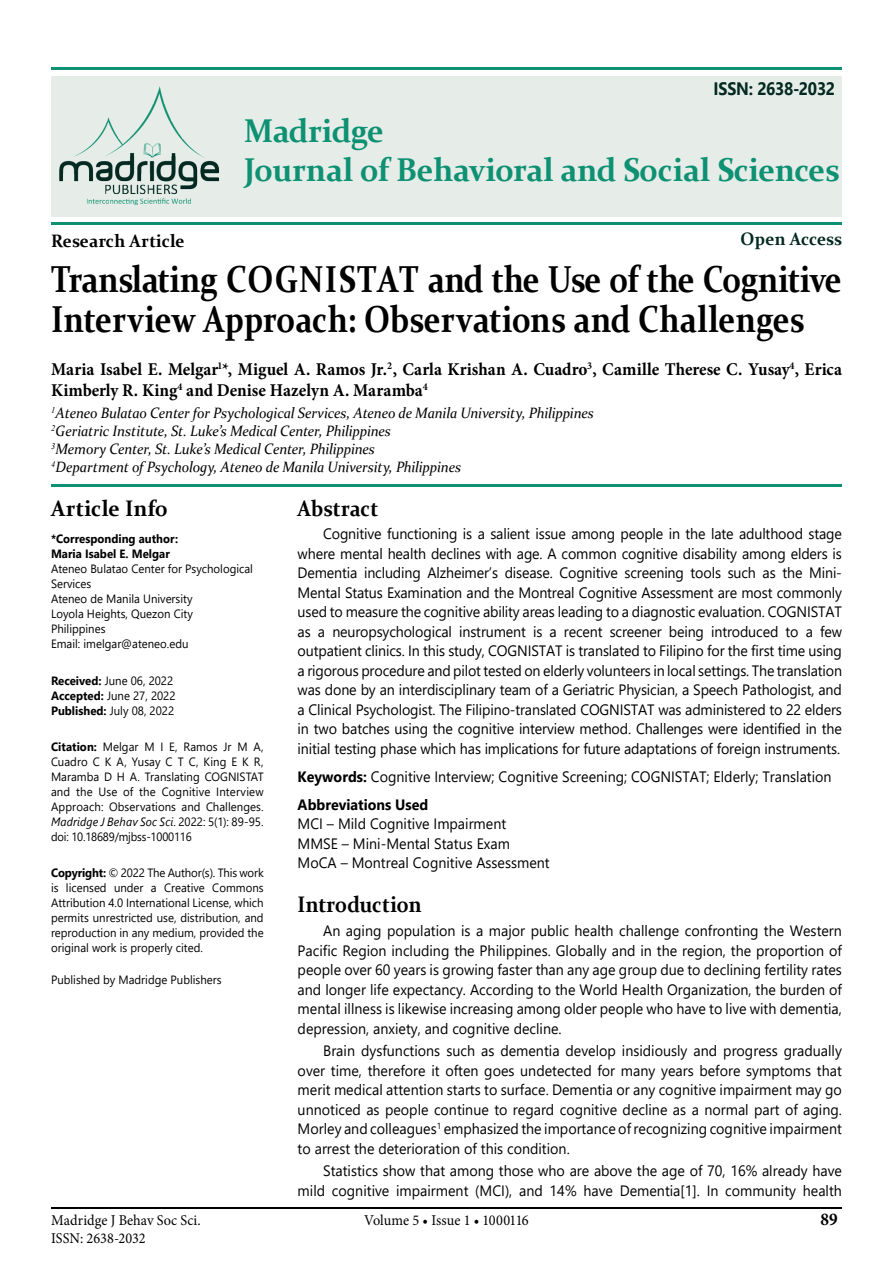
<style>
.page{position:relative;width:893px;height:1263px;background:#fff}
.page>*{position:absolute;margin:0;border:0;box-sizing:border-box;transform-origin:0 0}
.t1{font:700 37.5px/40.5px "Constantia";letter-spacing:-.005em;color:#000;scale:.85 1}
.t2{font:700 33px/39px "Constantia";letter-spacing:-.01em;color:#0e9172;scale:.95 1}
.MainHeading{font:700 22.5px "Constantia";letter-spacing:.005em;color:#000;scale:.9 1}
.MainHeading-2{font:700 22.5px "Constantia";letter-spacing:.005em;color:#000;scale:.95 1}
.AuthorNames{font:700 18px/21.6px "Minion Pro";color:#000;scale:.95 1}
.t3{font:700 18px "Constantia";color:#000;scale:.95 1}
.t4{font:700 18px "Segoe UI";letter-spacing:-.02em;color:#032920;scale:.9 1}
.t5{font:700 18px "Constantia";color:#032920;scale:.95 1}
.BodyText1stPara{font:15px/19.5px "Segoe UI";color:#000;text-align:justify;scale:.95 1}
.BodyText2ndPara{font:15px/19.5px "Segoe UI";color:#000;text-align:justify;scale:.95 1}
.Affiliations{font:italic 15px "Constantia";letter-spacing:-.01em;color:#000;scale:.95 1}
.BodyText{font:15px "Segoe UI";color:#000;scale:.95 1}
.t6{font:15px "Minion Pro";color:#000;scale:.95 1}
.SubHeading{font:700 15px "Segoe UI";color:#000;scale:.95 1}
.t7{font:12px/15px "Segoe UI";color:#000;text-align:justify;scale:.95 1}
.t8{font:700 12px "Segoe UI";color:#000;scale:.95 1}
.t9{font:12px "Segoe UI";color:#000;scale:.93 1}
.s1{font-weight:700}
.s2{font-style:italic}
</style>
<div class="page">
<hr style="left:51px;top:1208px;width:791px;height:1px;background:#000">
<div style="left:51px;top:76px;width:791px;height:140px;background:#e6ede9"></div>
<hr style="left:51px;top:223px;width:791px;height:2px;background:#0e9172">
<hr style="left:51px;top:68px;width:791px;height:2px;background:#0e9172">
<img style="left:59px;top:86px;width:160px;height:120px">
<hr style="left:51px;top:485px;width:791px;height:2px;background:#0e9172">
<p class="t4" style="left:713px;top:71px;width:137px">ISSN: 2638-2032</p>
<h2 class="t2" style="left:244px;top:109px;width:628px">Madridge<br>Journal of Behavioral and Social Sciences</h2>
<p class="t3" style="left:51px;top:229px;width:142px">Research Article</p>
<p class="t5" style="left:741px;top:226px;width:108px">Open Access</p>
<p class="t1" style="left:51px;top:257px;width:932px">Translating COGNISTAT and the Use of the Cognitive<br>Interview Approach: Observations and Challenges</p>
<p class="AuthorNames" style="left:51px;top:358px;width:834px">Maria Isabel E. Melgar<sup>1</sup>*, Miguel A. Ramos Jr.<sup>2</sup>, Carla Krishan A. Cuadro<sup>3</sup>, Camille Therese C. Yusay<sup>4</sup>, Erica<br>Kimberly R. King<sup>4</sup> and Denise Hazelyn A. Maramba<sup>4</sup></p>
<p class="Affiliations" style="left:51px;top:403px;width:573px"><sup>1</sup>Ateneo Bulatao Center for Psychological Services, Ateneo de Manila University, Philippines</p>
<p class="Affiliations" style="left:51px;top:421px;width:359px"><sup>2</sup>Geriatric Institute, St. Luke’s Medical Center, Philippines</p>
<p class="Affiliations" style="left:51px;top:439px;width:342px"><sup>3</sup>Memory Center, St. Luke’s Medical Center, Philippines</p>
<p class="Affiliations" style="left:51px;top:457px;width:433px"><sup>4</sup>Department of Psychology, Ateneo de Manila University, Philippines</p>
<p class="MainHeading-2" style="left:51px;top:492px;width:125px">Article Info</p>
<p class="t8" style="left:51px;top:528px;width:135px">*Corresponding author:</p>
<p class="t8" style="left:51px;top:543px;width:127px">Maria Isabel E. Melgar</p>
<p class="t7" style="left:51px;top:560px;width:214px">Ateneo Bulatao Center for Psychological<br>Services</p>
<p class="t7" style="left:51px;top:590px;width:150px">Ateneo de Manila University</p>
<p class="t7" style="left:51px;top:605px;width:151px">Loyola Heights, Quezon City</p>
<p class="t7" style="left:51px;top:620px;width:59px">Philippines</p>
<p class="t7" style="left:51px;top:635px;width:146px">Email: imelgar@ateneo.edu</p>
<p class="t7" style="left:51px;top:672px;width:130px"><span class="s1">Received:</span> June 06, 2022</p>
<p class="t7" style="left:51px;top:687px;width:133px"><span class="s1">Accepted:</span> June 27, 2022</p>
<p class="t7" style="left:51px;top:702px;width:131px"><span class="s1">Published:</span> July 08, 2022</p>
<p class="t7" style="left:51px;top:738px;width:225px"><span class="s1">Citation:</span> Melgar M I E, Ramos Jr M A, Cuadro C K A, Yusay C T C, King E K R, Maramba D H A. Translating COGNISTAT and the Use of the Cognitive Interview Approach: Observations and Challenges.<br><span class="s2">Madridge J Behav Soc Sci</span>. 2022: 5(1): 89-95.</p>
<p class="t9" style="left:51px;top:825px;width:153px">doi: 10.18689/mjbss-1000116</p>
<p class="t7" style="left:51px;top:864px;width:225px"><span class="s1">Copyright:</span> © 2022 The Author(s). This work is licensed under a Creative Commons Attribution 4.0 International License, which permits unrestricted use, distribution, and reproduction in any medium, provided the original work is properly cited.</p>
<p class="t7" style="left:51px;top:971px;width:181px">Published by Madridge Publishers</p>
<p class="MainHeading" style="left:298px;top:492px;width:91px">Abstract</p>
<p class="BodyText1stPara" style="left:298px;top:523px;width:575px;text-indent:26px">Cognitive functioning is a salient issue among people in the late adulthood stage where mental health declines with age. A common cognitive disability among elders is Dementia including Alzheimer’s disease. Cognitive screening tools such as the Mini-Mental Status Examination and the Montreal Cognitive Assessment are most commonly used to measure the cognitive ability areas leading to a diagnostic evaluation. COGNISTAT as a neuropsychological instrument is a recent screener being introduced to a few outpatient clinics. In this study, COGNISTAT is translated to Filipino for the first time using a rigorous procedure and pilot tested on elderly volunteers in local settings. The translation was done by an interdisciplinary team of a Geriatric Physician, a Speech Pathologist, and a Clinical Psychologist. The Filipino-translated COGNISTAT was administered to 22 elders in two batches using the cognitive interview method. Challenges were identified in the initial testing phase which has implications for future adaptations of foreign instruments.</p>
<p class="BodyText" style="left:298px;top:762px;width:564px"><span class="s1">Keywords:</span> Cognitive Interview; Cognitive Screening; COGNISTAT; Elderly; Translation</p>
<p class="SubHeading" style="left:298px;top:790px;width:139px">Abbreviations Used</p>
<p class="BodyText" style="left:298px;top:810px;width:221px">MCI – Mild Cognitive Impairment</p>
<p class="BodyText" style="left:298px;top:829px;width:225px">MMSE – Mini-Mental Status Exam</p>
<p class="BodyText" style="left:298px;top:849px;width:267px">MoCA – Montreal Cognitive Assessment</p>
<p class="MainHeading" style="left:298px;top:889px;width:139px">Introduction</p>
<p class="BodyText1stPara" style="left:298px;top:920px;width:574px;text-indent:26px">An aging population is a major public health challenge confronting the Western Pacific Region including the Philippines. Globally and in the region, the proportion of people over 60 years is growing faster than any age group due to declining fertility rates and longer life expectancy. According to the World Health Organization, the burden of mental illness is likewise increasing among older people who have to live with dementia, depression, anxiety, and cognitive decline.</p>
<p class="BodyText2ndPara" style="left:298px;top:1040px;width:574px;text-indent:26px">Brain dysfunctions such as dementia develop insidiously and progress gradually over time, therefore it often goes undetected for many years before symptoms that merit medical attention starts to surface. Dementia or any cognitive impairment may go unnoticed as people continue to regard cognitive decline as a normal part of aging.<br>Morley and colleagues<sup>1</sup> emphasized the importance of recognizing cognitive impairment to arrest the deterioration of this condition.</p>
<p class="BodyText1stPara" style="left:298px;top:1160px;width:574px;text-align:right">Statistics show that among those who are above the age of 70, 16% already have mild cognitive impairment (MCI), and 14% have Dementia[1]. In community health</p>
<p class="t6" style="left:51px;top:1210px;width:159px">Madridge J Behav Soc Sci.</p>
<p class="t6" style="left:364px;top:1210px;width:175px">Volume 5 • Issue 1 • 1000116</p>
<p class="AuthorNames" style="left:821px;top:1208px;width:20px">89</p>
<p class="t6" style="left:51px;top:1228px;width:101px">ISSN: 2638-2032</p>
</div>
